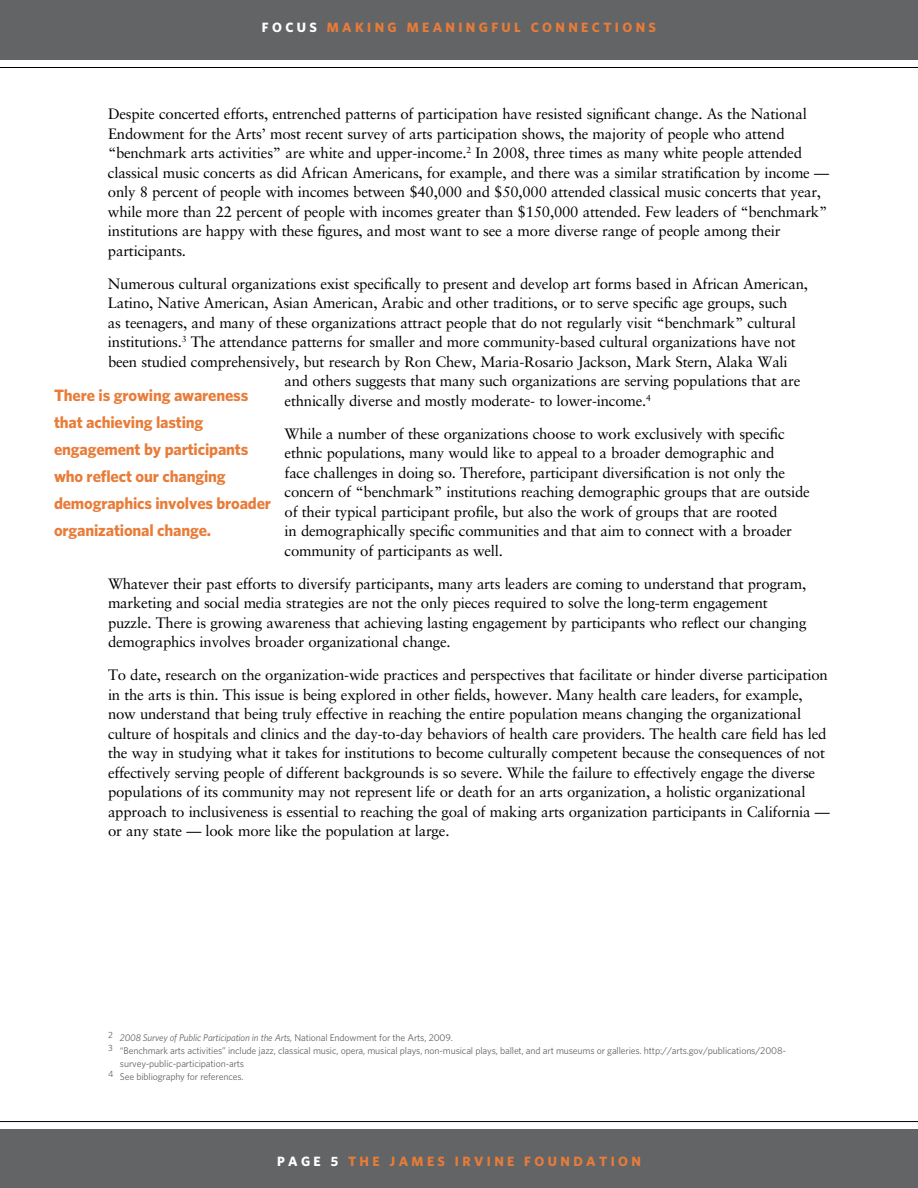
<style>
.page{position:relative;width:918px;height:1188px;background:#fff}
.page>*{position:absolute;margin:0;border:0;box-sizing:border-box;transform-origin:0 0}
.t1{font:700 16.5px/27px "Whitney";letter-spacing:-.01em;color:#e87c39}
.t2{font:15px/19.5px "Sabon LT Std";letter-spacing:-.015em;color:#000}
.t3{font:700 13.5px "Whitney";letter-spacing:.25em;color:#e87c39}
.t4{font:9.75px "Whitney";letter-spacing:-.015em;color:#636466}
.t5{font:italic 9.75px "Whitney";letter-spacing:-.015em;color:#636466}
.s1{color:#fff}
.s2{font-style:normal}
</style>
<div class="page">
<hr style="left:0;top:67px;width:918px;height:1px;background:#000">
<div style="left:0;top:0;width:918px;height:59px;background:#636466"></div>
<div style="left:0;top:1130px;width:918px;height:58px;background:#636466"></div>
<hr style="left:0;top:1121px;width:918px;height:1px;background:#000">
<p class="t3" style="left:262px;top:19px;width:396px"><span class="s1">FOCUS</span> MAKING MEANINGFUL CONNECTIONS</p>
<p class="t2" style="left:108px;top:104px;width:723px">Despite concerted efforts, entrenched patterns of participation have resisted significant change. As the National Endowment for the Arts’ most recent survey of arts participation shows, the majority of people who attend “benchmark arts activities” are white and upper-income.<sup>2</sup> In 2008, three times as many white people attended classical music concerts as did African Americans, for example, and there was a similar stratification by income — only 8 percent of people with incomes between $40,000 and $50,000 attended classical music concerts that year, while more than 22 percent of people with incomes greater than $150,000 attended. Few leaders of “benchmark” institutions are happy with these figures, and most want to see a more diverse range of people among their participants.</p>
<p class="t2" style="left:108px;top:274px;width:701px">Numerous cultural organizations exist specifically to present and develop art forms based in African American,</p>
<p class="t2" style="left:108px;top:293px;width:681px">Latino, Native American, Asian American, Arabic and other traditions, or to serve specific age groups, such</p>
<p class="t2" style="left:108px;top:313px;width:689px">as teenagers, and many of these organizations attract people that do not regularly visit “benchmark” cultural</p>
<p class="t2" style="left:108px;top:332px;width:689px">institutions.<sup>3</sup> The attendance patterns for smaller and more community-based cultural organizations have not</p>
<p class="t2" style="left:108px;top:352px;width:681px">been studied comprehensively, but research by Ron Chew, Maria-Rosario Jackson, Mark Stern, Alaka Wali</p>
<p class="t2" style="left:285px;top:371px;width:517px">and others suggests that many such organizations are serving populations that are</p>
<p class="t2" style="left:285px;top:391px;width:368px">ethnically diverse and mostly moderate- to lower-income.<sup>4</sup></p>
<p class="t2" style="left:285px;top:424px;width:527px">While a number of these organizations choose to work exclusively with specific ethnic populations, many would like to appeal to a broader demographic and<br>face challenges in doing so. Therefore, participant diversification is not only the concern of “benchmark” institutions reaching demographic groups that are outside of their typical participant profile, but also the work of groups that are rooted<br>in demographically specific communities and that aim to connect with a broader community of participants as well.</p>
<p class="t2" style="left:108px;top:574px;width:700px">Whatever their past efforts to diversify participants, many arts leaders are coming to understand that program, marketing and social media strategies are not the only pieces required to solve the long-term engagement puzzle. There is growing awareness that achieving lasting engagement by participants who reflect our changing demographics involves broader organizational change.</p>
<p class="t2" style="left:108px;top:665px;width:723px">To date, research on the organization-wide practices and perspectives that facilitate or hinder diverse participation in the arts is thin. This issue is being explored in other fields, however. Many health care leaders, for example, now understand that being truly effective in reaching the entire population means changing the organizational culture of hospitals and clinics and the day-to-day behaviors of health care providers. The health care field has led the way in studying what it takes for institutions to become culturally competent because the consequences of not effectively serving people of different backgrounds is so severe. While the failure to effectively engage the diverse populations of its community may not represent life or death for an arts organization, a holistic organizational approach to inclusiveness is essential to reaching the goal of making arts organization participants in California — or any state — look more like the population at large.</p>
<p class="t1" style="left:54px;top:381px;width:219px">There is growing awareness that achieving lasting engagement by participants who reflect our changing demographics involves broader organizational change.</p>
<p class="t5" style="left:108px;top:1031px;width:347px"><sup>2</sup> 2008 Survey of Public Participation in the Arts, <span class="s2">National Endowment for the Arts, 2009.</span></p>
<p class="t4" style="left:108px;top:1044px;width:680px"><sup>3</sup> “Benchmark arts activities” include jazz, classical music, opera, musical plays, non-musical plays, ballet, and art museums or galleries. http://arts.gov/publications/2008-</p>
<p class="t4" style="left:120px;top:1057px;width:126px">survey-public-participation-arts</p>
<p class="t4" style="left:108px;top:1070px;width:137px"><sup>4</sup> See bibliography for references.</p>
<p class="t3" style="left:277px;top:1153px;width:365px"><span class="s1">PAGE 5</span> THE JAMES IRVINE FOUNDATION</p>
</div>
